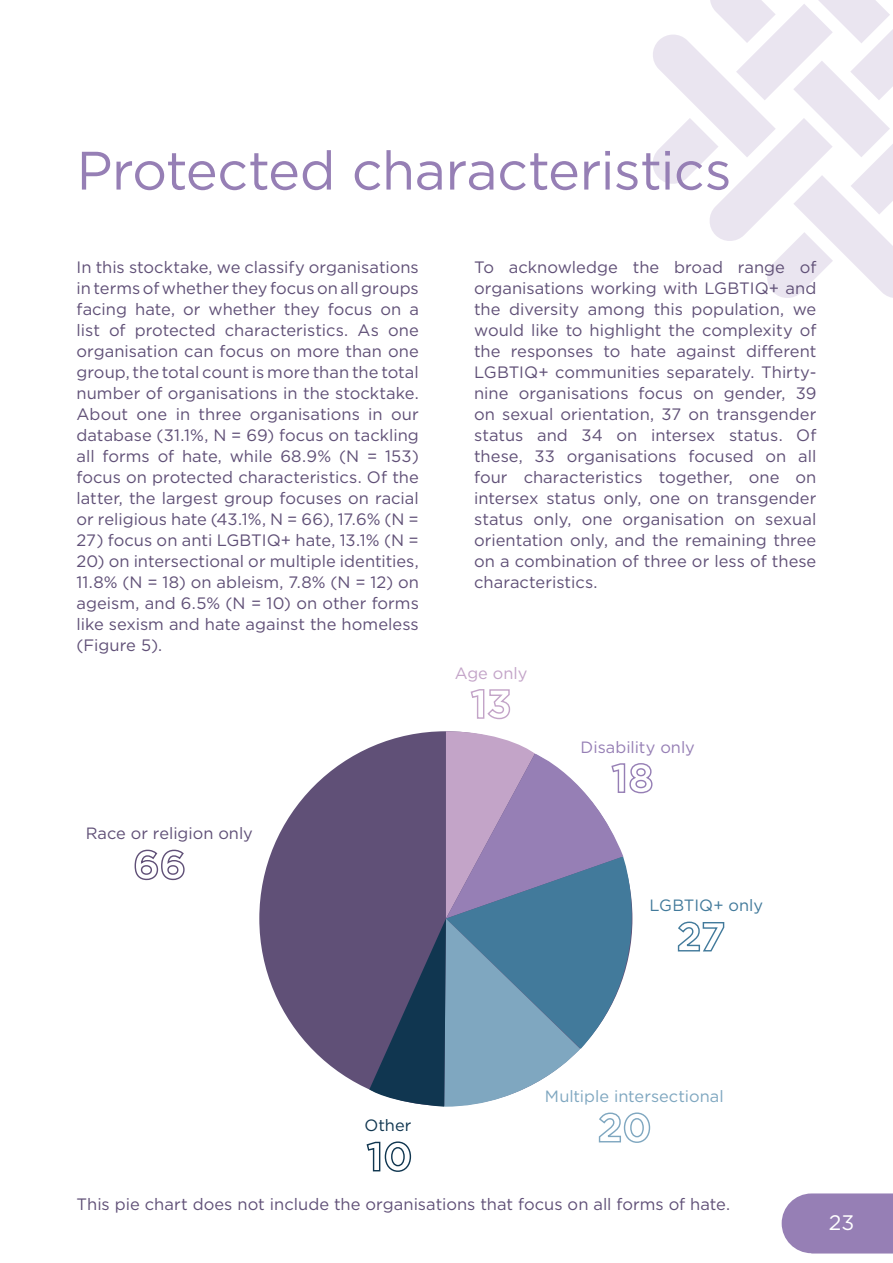
<style>
.page{position:relative;width:893px;height:1263px;background:#fff}
.page>*{position:absolute;margin:0;border:0;box-sizing:border-box;transform-origin:0 0}
.Paragraph_Style_1{font:54px "Gotham";letter-spacing:-.015em;color:#967fb5}
.t1{font:21px "Gotham";color:#fff}
.t2{font:16.5px/21px "Gotham";color:#605077;text-align:justify}
.t3{font:16.35px "Gotham";color:#7fa7c0}
.t4{font:16.35px "Gotham";color:#605077}
.t5{font:16.35px "Gotham";color:#967fb5}
.t6{font:16.35px "Gotham";color:#427a9b}
.t7{font:16.35px "Gotham";letter-spacing:.005em;color:#c3a4c8}
.t8{font:16.35px "Gotham";letter-spacing:.005em;color:#103650}
</style>
<div class="page">
<svg style="left:782px;top:1193px;width:111px;height:60px"></svg>
<svg style="left:653px;top:0;width:240px;height:298px"></svg>
<div style="left:259px;top:731px;width:373px;height:375px;background:#605077;border-radius:50%"></div>
<svg style="left:470px;top:689px;width:41px;height:31px"></svg>
<svg style="left:677px;top:921px;width:48px;height:31px"></svg>
<svg style="left:366px;top:731px;width:287px;height:441px"></svg>
<svg style="left:134px;top:849px;width:51px;height:32px"></svg>
<p class="Paragraph_Style_1" style="left:77px;top:136px;width:657px">Protected characteristics</p>
<p class="t2" style="left:77px;top:256px;width:344px">In this stocktake, we classify organisations in terms of whether they focus on all groups facing hate, or whether they focus on a list of protected characteristics. As one organisation can focus on more than one group, the total count is more than the total number of organisations in the stocktake.<br>About one in three organisations in our database (31.1%, N = 69) focus on tackling all forms of hate, while 68.9% (N = 153) focus on protected characteristics. Of the latter, the largest group focuses on racial or religious hate (43.1%, N = 66), 17.6% (N =</p>
<p class="t2" style="left:77px;top:529px;width:344px">27) focus on anti LGBTIQ+ hate, 13.1% (N =</p>
<p class="t2" style="left:77px;top:550px;width:344px">20) on intersectional or multiple identities, 11.8% (N = 18) on ableism, 7.8% (N = 12) on ageism, and 6.5% (N = 10) on other forms like sexism and hate against the homeless (Figure 5).</p>
<p class="t4" style="left:86px;top:823px;width:169px">Race or religion only</p>
<p class="t2" style="left:474px;top:256px;width:344px">To acknowledge the broad range of organisations working with LGBTIQ+ and the diversity among this population, we would like to highlight the complexity of the responses to hate against different LGBTIQ+ communities separately. Thirty&shy;nine organisations focus on gender, 39 on sexual orientation, 37 on transgender status and 34 on intersex status. Of these, 33 organisations focused on all four characteristics together, one on intersex status only, one on transgender status only, one organisation on sexual orientation only, and the remaining three on a combination of three or less of these characteristics.</p>
<p class="t7" style="left:455px;top:662px;width:74px">Age only</p>
<p class="t5" style="left:581px;top:736px;width:116px">Disability only</p>
<p class="t6" style="left:650px;top:895px;width:115px">LGBTIQ+ only</p>
<p class="t8" style="left:364px;top:1115px;width:49px">Other</p>
<p class="t3" style="left:545px;top:1086px;width:180px">Multiple intersectional</p>
<p class="t2" style="left:77px;top:1193px;width:655px">This pie chart does not include the organisations that focus on all forms of hate.</p>
<p class="t1" style="left:829px;top:1209px;width:27px">23</p>
</div>
